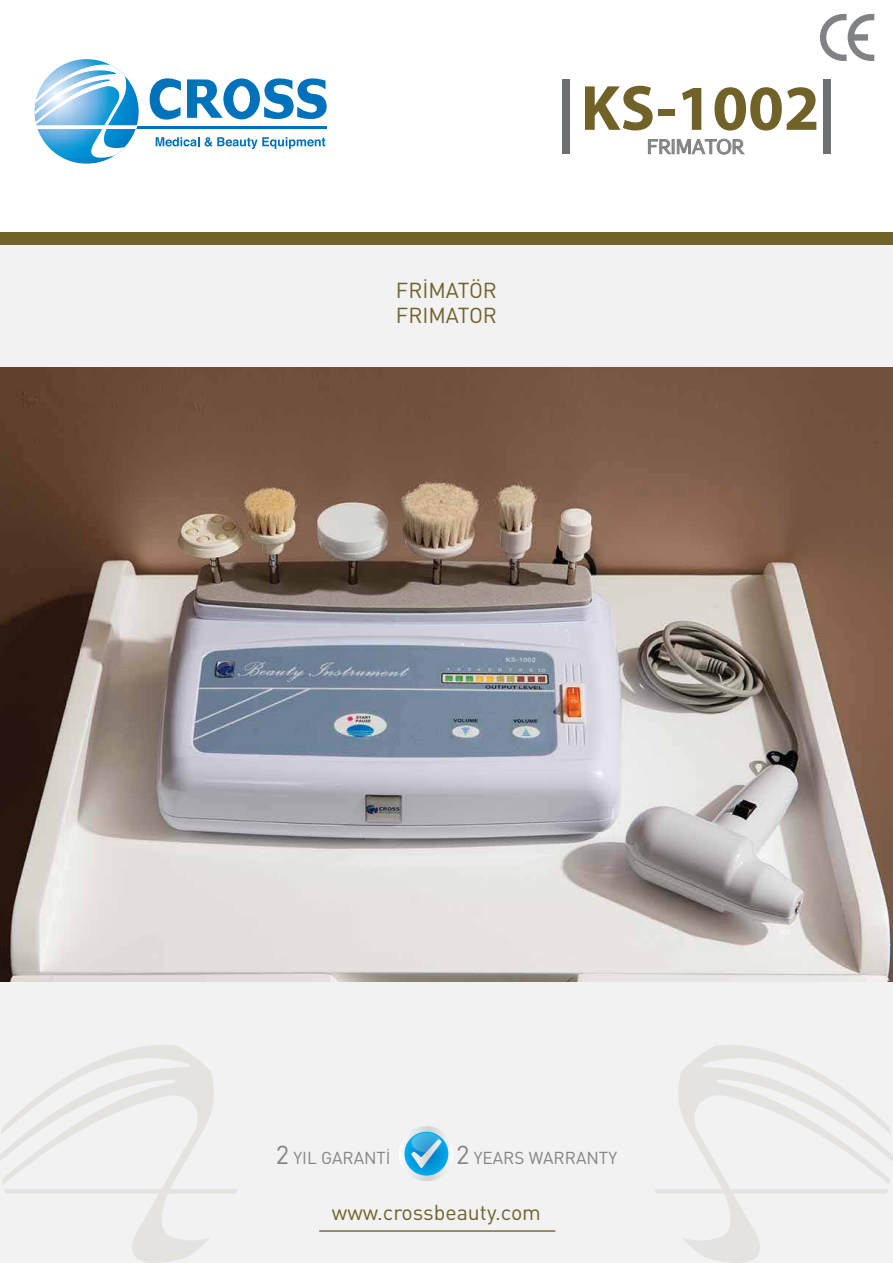
<style>
.page{position:relative;width:893px;height:1263px;background:#fff}
.page>*{position:absolute;margin:0;border:0;box-sizing:border-box;transform-origin:0 0}
.t1{font:700 64.5px "Myriad Pro";color:#706228}
.t2{font:21.45px/25.7px "DIN Pro";color:#706228}
.t3{font:21.3px "DIN Pro";color:#706228}
.t4{font:19.65px "Abaku TL Sym Sans";color:#818385}
.t5{font:17.1px "DIN Pro";color:#808285}
.s1{font-size:25.65px}
</style>
<div class="page">
<div style="left:0;top:240px;width:893px;height:1023px;background:#f2f2f3"></div>
<div style="left:562px;top:80px;width:7px;height:74px;background:#6d6f71"></div>
<div style="left:823px;top:80px;width:7px;height:74px;background:#6d6f71"></div>
<svg style="left:648px;top:138px;width:97px;height:17px"></svg>
<svg style="left:399px;top:1126px;width:55px;height:55px"></svg>
<svg style="left:404px;top:1132px;width:44px;height:43px"></svg>
<svg style="left:411px;top:1133px;width:31px;height:19px"></svg>
<svg style="left:411px;top:1139px;width:30px;height:29px"></svg>
<svg style="left:0;top:1045px;width:217px;height:218px"></svg>
<svg style="left:4px;top:1189px;width:233px;height:4px"></svg>
<svg style="left:675px;top:1045px;width:218px;height:218px"></svg>
<svg style="left:655px;top:1189px;width:233px;height:4px"></svg>
<hr style="left:319px;top:1230px;width:236px;height:2px;background:#706228">
<div style="left:0;top:232px;width:893px;height:13px;background:#706228"></div>
<svg style="left:820px;top:14px;width:54px;height:47px"></svg>
<img style="left:0;top:367px;width:893px;height:614px">
<svg style="left:149px;top:78px;width:32px;height:42px"></svg>
<svg style="left:187px;top:78px;width:140px;height:42px"></svg>
<hr style="left:136px;top:126px;width:191px;height:2px;background:#0072bc">
<svg style="left:34px;top:61px;width:105px;height:100px"></svg>
<svg style="left:156px;top:137px;width:169px;height:12px"></svg>
<p class="t2" style="left:396px;top:276px;width:103px">FRİMATÖR<br>FRIMATOR</p>
<h1 class="t1" style="left:581px;top:66px;width:240px">KS-1002</h1>
<p class="t4" style="left:647px;top:134px;width:99px">FRIMATOR</p>
<p class="t5" style="left:276px;top:1146px;width:116px"><span class="s1">2</span> YIL GARANTİ</p>
<p class="t5" style="left:456px;top:1146px;width:162px"><span class="s1">2</span> YEARS WARRANTY</p>
<p class="t3" style="left:332px;top:1198px;width:211px">www.crossbeauty.com</p>
</div>
